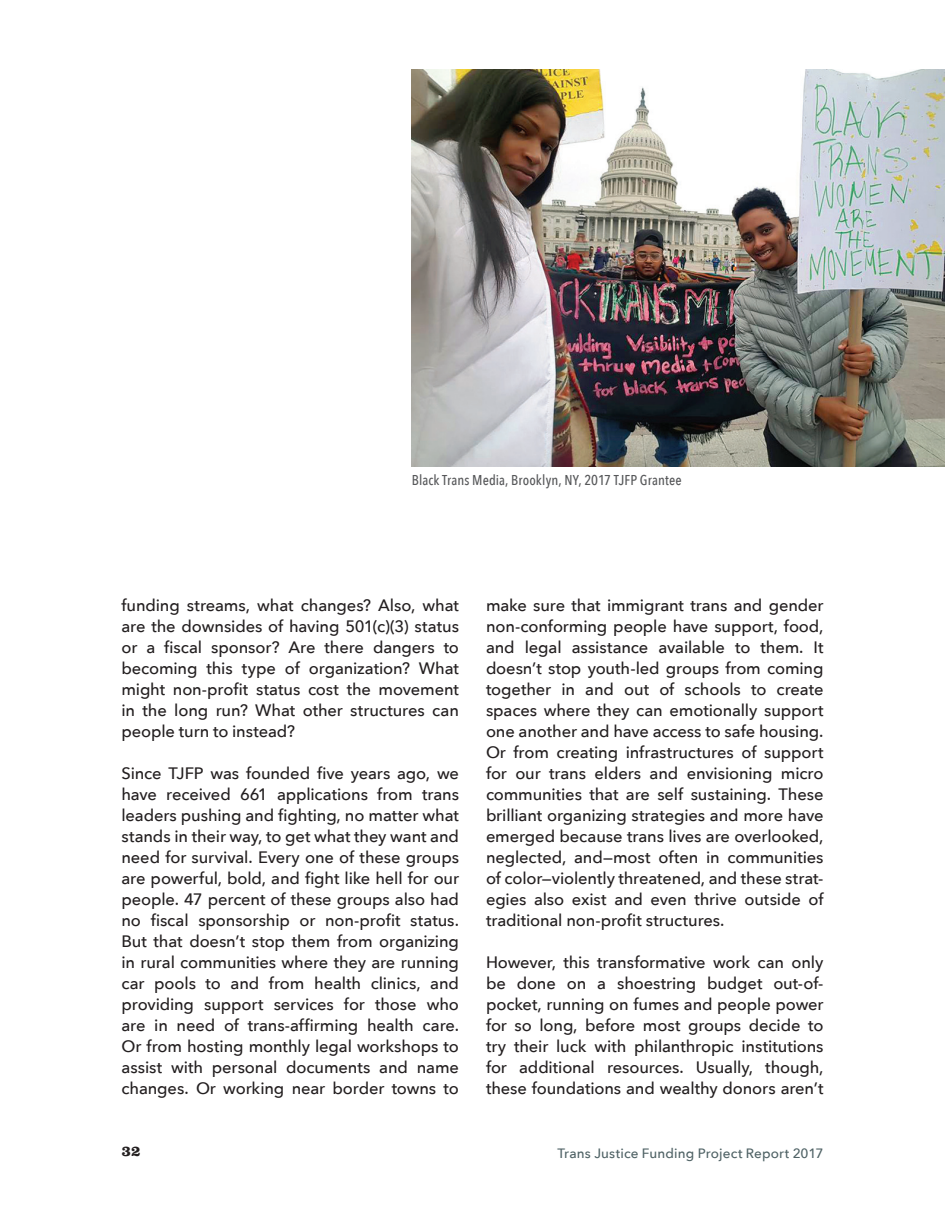
<style>
.page{position:relative;width:945px;height:1215px;background:#fff}
.page>*{position:absolute;margin:0;border:0;box-sizing:border-box;transform-origin:0 0}
.t1{font:500 16.5px/21px "Avenir Next";letter-spacing:-.01em;color:#231f20;text-align:justify}
.t2{font:700 15px "Clarendon BT";color:#231f20}
.t3{font:500 14.25px "Avenir Next Condensed";letter-spacing:.01em;color:#57585a}
.t4{font:500 13.5px "Avenir Next";letter-spacing:.01em;color:#4f6265}
</style>
<div class="page">
<img style="left:412px;top:69px;width:533px;height:397px">
<p class="t3" style="left:412px;top:472px;width:271px">Black Trans Media, Brooklyn, NY, 2017 TJFP Grantee</p>
<p class="t1" style="left:122px;top:594px;width:339px">funding streams, what changes? Also, what are the downsides of having 501(c)(3) status or a fiscal sponsor? Are there dangers to becoming this type of organization? What might non-profit status cost the movement in the long run? What other structures can people turn to instead?</p>
<p class="t1" style="left:122px;top:762px;width:339px">Since TJFP was founded five years ago, we have received 661 applications from trans leaders pushing and fighting, no matter what stands in their way, to get what they want and need for survival. Every one of these groups are powerful, bold, and fight like hell for our people. 47 percent of these groups also had no fiscal sponsorship or non-profit status.<br>But that doesn’t stop them from organizing in rural communities where they are running car pools to and from health clinics, and providing support services for those who are in need of trans-affirming health care.<br>Or from hosting monthly legal workshops to assist with personal documents and name changes. Or working near border towns to</p>
<p class="t1" style="left:486px;top:594px;width:339px">make sure that immigrant trans and gender non-conforming people have support, food, and legal assistance available to them. It doesn’t stop youth-led groups from coming together in and out of schools to create spaces where they can emotionally support one another and have access to safe housing.<br>Or from creating infrastructures of support for our trans elders and envisioning micro communities that are self sustaining. These brilliant organizing strategies and more have emerged because trans lives are overlooked, neglected, and—most often in communities of color—violently threatened, and these strat&shy;egies also exist and even thrive outside of traditional non-profit structures.</p>
<p class="t1" style="left:486px;top:951px;width:339px">However, this transformative work can only be done on a shoestring budget out-of&shy;pocket, running on fumes and people power for so long, before most groups decide to try their luck with philanthropic institutions for additional resources. Usually, though, these foundations and wealthy donors aren’t</p>
<p class="t2" style="left:122px;top:1142px;width:21px">32</p>
<p class="t4" style="left:557px;top:1141px;width:268px">Trans Justice Funding Project Report 2017</p>
</div>
